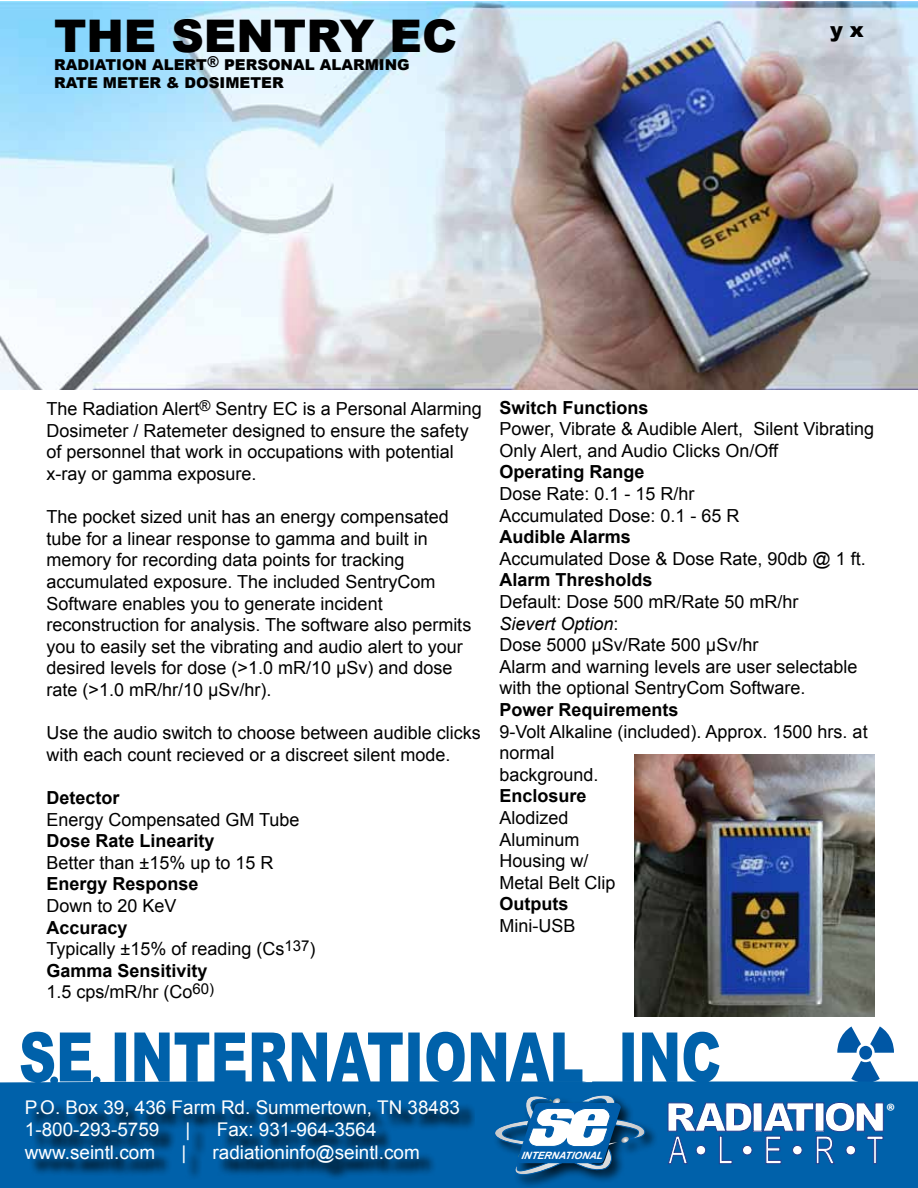
<style>
.page{position:relative;width:918px;height:1188px;background:#fff}
.page>*{position:absolute;margin:0;border:0;box-sizing:border-box;transform-origin:0 0}
.t1{font:900 45px "Arial";color:#000}
.t2{font:900 21px "Arial";color:#000}
.t3{font:18.9px/22.6px "Arial";color:#fff}
.t4{font:18px/21.6px "Arial";color:#000}
.t5{font:700 18px "Arial";color:#000}
.t6{font:700 18px "Calibri";color:#fff}
.t7{font:900 15px/18px "Arial";color:#000}
.t8{font:italic 700 10.05px "Arial";color:#fff}
.s1{font-weight:700}
.s2{font-style:italic}
.s3{font-style:inherit}
</style>
<div class="page">
<img style="left:0;top:2px;width:918px;height:388px">
<img style="left:635px;top:755px;width:239px;height:261px">
<svg style="left:845px;top:1026px;width:42px;height:6px"></svg>
<svg style="left:0;top:1032px;width:918px;height:156px;fill:#0061aa"></svg>
<div style="left:26px;top:1101px;width:449px;height:79px;background:#000;opacity:.75"></div>
<svg style="left:50px;top:1077px;width:8px;height:7px"></svg>
<svg style="left:93px;top:1077px;width:7px;height:7px"></svg>
<div style="left:492px;top:1093px;width:166px;height:95px;background:#000;opacity:.75"></div>
<svg style="left:489px;top:1094px;width:157px;height:81px"></svg>
<div style="left:753px;top:1103px;width:9px;height:28px;background:#feffff"></div>
<svg style="left:762px;top:1102px;width:122px;height:62px"></svg>
<svg style="left:667px;top:1102px;width:86px;height:62px"></svg>
<h1 class="t1" style="left:54px;top:3px;width:405px">THE SENTRY EC</h1>
<p class="t7" style="left:54px;top:55px;width:357px">RADIATION ALERT® PERSONAL ALARMING<br>RATE METER &amp; DOSIMETER</p>
<p class="t2" style="left:830px;top:14px;width:35px">y x</p>
<p class="t4" style="left:46px;top:398px;width:437px">The Radiation Alert<sup>®</sup> Sentry EC is a Personal Alarming Dosimeter / Ratemeter designed to ensure the safety of personnel that work in occupations with potential x-ray or gamma exposure.</p>
<p class="t4" style="left:46px;top:506px;width:426px">The pocket sized unit has an energy compensated tube for a linear response to gamma and built in memory for recording data points for tracking accumulated exposure. The included SentryCom Software enables you to generate incident reconstruction for analysis. The software also permits you to easily set the vibrating and audio alert to your desired levels for dose (&gt;1.0 mR/10 µSv) and dose rate (&gt;1.0 mR/hr/10 µSv/hr).</p>
<p class="t4" style="left:46px;top:722px;width:436px">Use the audio switch to choose between audible clicks with each count recieved or a discreet silent mode.</p>
<p class="t5" style="left:46px;top:786px;width:75px">Detector</p>
<p class="t4" style="left:46px;top:809px;width:255px">Energy Compensated GM Tube</p>
<p class="t5" style="left:46px;top:829px;width:170px">Dose Rate Linearity</p>
<p class="t4" style="left:46px;top:852px;width:229px">Better than ±15% up to 15 R</p>
<p class="t5" style="left:46px;top:872px;width:154px">Energy Response</p>
<p class="t4" style="left:46px;top:895px;width:132px">Down to 20 KeV</p>
<p class="t4" style="left:46px;top:917px;width:271px"><span class="s1">Accuracy<br></span>Typically ±15% of reading (Cs<sup>137</sup>)<br><span class="s1">Gamma Sensitivity<br></span>1.5 cps/mR/hr (Co<sup>60)</sup></p>
<p class="t5" style="left:500px;top:395px;width:151px">Switch Functions</p>
<p class="t4" style="left:500px;top:418px;width:376px">Power, Vibrate &amp; Audible Alert, Silent Vibrating<br>Only Alert, and Audio Clicks On/Off</p>
<p class="t5" style="left:500px;top:460px;width:147px">Operating Range</p>
<p class="t4" style="left:500px;top:483px;width:242px">Dose Rate: 0.1 - 15 R/hr<br>Accumulated Dose: 0.1 - 65 R</p>
<p class="t5" style="left:500px;top:525px;width:133px">Audible Alarms</p>
<p class="t4" style="left:500px;top:548px;width:368px">Accumulated Dose &amp; Dose Rate, 90db @ 1 ft.</p>
<p class="t5" style="left:500px;top:568px;width:155px">Alarm Thresholds</p>
<p class="t4" style="left:500px;top:591px;width:360px">Default: Dose 500 mR/Rate 50 mR/hr<br><span class="s2">Sievert Option</span>:<br>Dose 5000 µSv/Rate 500 µSv/hr<br>Alarm and warning levels are user selectable with the optional SentryCom Software.</p>
<p class="t4" style="left:500px;top:699px;width:370px"><span class="s1">Power Requirements<br></span>9-Volt Alkaline <span class="s3">(included).</span> Approx. 1500 hrs. at normal<br>background.</p>
<p class="t5" style="left:500px;top:784px;width:89px">Enclosure</p>
<p class="t4" style="left:500px;top:807px;width:118px">Alodized<br>Aluminum<br>Housing w/<br>Metal Belt Clip</p>
<p class="t5" style="left:500px;top:892px;width:70px">Outputs</p>
<p class="t4" style="left:500px;top:915px;width:77px">Mini-USB</p>
<p class="t3" style="left:25px;top:1096px;width:437px">P.O. Box 39, 436 Farm Rd. Summertown, TN 38483<br>1-800-293-5759</p>
<p class="t3" style="left:186px;top:1118px;width:6px">|</p>
<p class="t3" style="left:217px;top:1118px;width:161px">Fax: 931-964-3564</p>
<p class="t3" style="left:25px;top:1141px;width:132px">www.seintl.com</p>
<p class="t3" style="left:181px;top:1141px;width:6px">|</p>
<p class="t3" style="left:213px;top:1141px;width:209px">radiationinfo@seintl.com</p>
<p class="t8" style="left:521px;top:1148px;width:85px">INTERNATIONAL</p>
<p class="t6" style="left:886px;top:1099px;width:11px">®</p>
</div>
